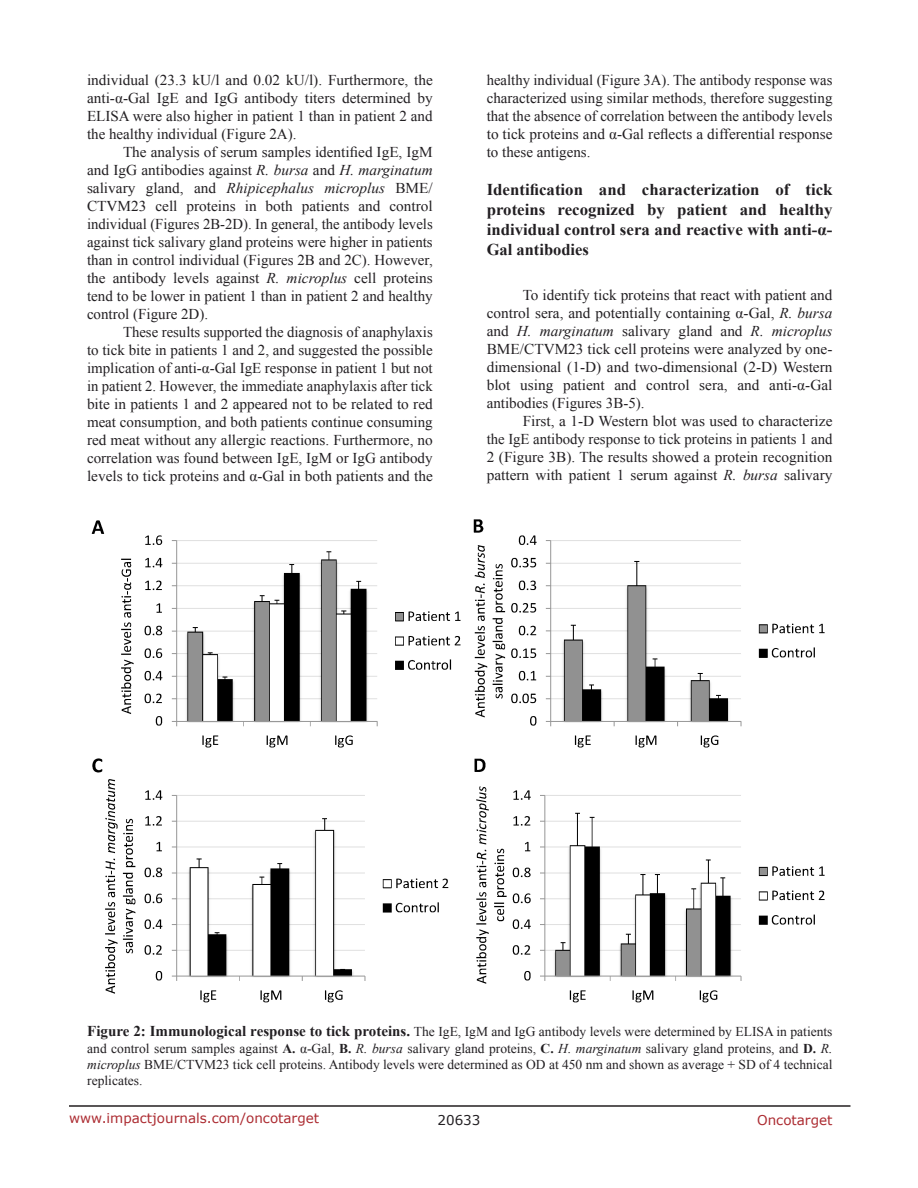
<style>
.page{position:relative;width:918px;height:1188px;background:#fff}
.page>*{position:absolute;margin:0;border:0;box-sizing:border-box;transform-origin:0 0}
.SubHeading{font:700 16.5px/19.8px "Times New Roman";color:#221f22;text-align:justify}
.BodyText{font:15px/18px "Times New Roman";color:#221f22;text-align:justify}
.FigureText{font:13.5px/16.2px "Times New Roman";color:#221f22;text-align:justify}
.t1{font:13.5px "Verdana";color:#ac2b31}
.t2{font:13.5px "Verdana";color:#221f22}
.s1{font-style:italic}
.s2{font-weight:700;font-size:15px}
.s3{font-weight:700}
</style>
<div class="page">
<hr style="left:69px;top:1105px;width:781px;height:2px;background:#231f20">
<img style="left:91px;top:519px;width:734px;height:484px">
<p class="BodyText" style="left:87px;top:71px;width:347px">individual (23.3 kU/l and 0.02 kU/l). Furthermore, the anti-α-Gal IgE and IgG antibody titers determined by ELISA were also higher in patient 1 than in patient 2 and the healthy individual (Figure 2A).</p>
<p class="BodyText" style="left:87px;top:143px;width:347px;text-indent:36px">The analysis of serum samples identified IgE, IgM and IgG antibodies against <span class="s1">R. bursa</span> and <span class="s1">H. marginatum </span>salivary gland, and <span class="s1">Rhipicephalus microplus</span> BME/ CTVM23 cell proteins in both patients and control individual (Figures 2B-2D). In general, the antibody levels against tick salivary gland proteins were higher in patients than in control individual (Figures 2B and 2C). However, the antibody levels against <span class="s1">R. microplus</span> cell proteins tend to be lower in patient 1 than in patient 2 and healthy control (Figure 2D).</p>
<p class="BodyText" style="left:87px;top:323px;width:347px;text-indent:36px">These results supported the diagnosis of anaphylaxis to tick bite in patients 1 and 2, and suggested the possible implication of anti-α-Gal IgE response in patient 1 but not in patient 2. However, the immediate anaphylaxis after tick bite in patients 1 and 2 appeared not to be related to red meat consumption, and both patients continue consuming red meat without any allergic reactions. Furthermore, no correlation was found between IgE, IgM or IgG antibody levels to tick proteins and α-Gal in both patients and the</p>
<p class="BodyText" style="left:487px;top:71px;width:347px">healthy individual (Figure 3A). The antibody response was characterized using similar methods, therefore suggesting that the absence of correlation between the antibody levels to tick proteins and α-Gal reflects a differential response to these antigens.</p>
<p class="SubHeading" style="left:487px;top:179px;width:347px">Identification and characterization of tick proteins recognized by patient and healthy individual control sera and reactive with anti-α-Gal antibodies</p>
<p class="BodyText" style="left:487px;top:285px;width:347px;text-indent:36px">To identify tick proteins that react with patient and control sera, and potentially containing α-Gal, <span class="s1">R. bursa </span>and <span class="s1">H. marginatum</span> salivary gland and <span class="s1">R. microplus </span>BME/CTVM23 tick cell proteins were analyzed by one&shy;dimensional (1-D) and two-dimensional (2-D) Western blot using patient and control sera, and anti-α-Gal antibodies (Figures 3B-5).</p>
<p class="BodyText" style="left:487px;top:411px;width:347px;text-indent:36px">First, a 1-D Western blot was used to characterize the IgE antibody response to tick proteins in patients 1 and 2 (Figure 3B). The results showed a protein recognition pattern with patient 1 serum against <span class="s1">R. bursa</span> salivary</p>
<p class="FigureText" style="left:87px;top:1024px;width:747px"><span class="s2">Figure 2: Immunological response to tick proteins.</span> The IgE, IgM and IgG antibody levels were determined by ELISA in patients and control serum samples against <span class="s3">A.</span> α-Gal, <span class="s3">B.</span> <span class="s1">R. bursa</span> salivary gland proteins, <span class="s3">C.</span> <span class="s1">H. marginatum</span> salivary gland proteins, and <span class="s3">D.</span> <span class="s1">R. microplus</span> BME/CTVM23 tick cell proteins. Antibody levels were determined as OD at 450 nm and shown as average + SD of 4 technical replicates.</p>
<p class="t1" style="left:69px;top:1109px;width:252px">www.impactjournals.com/oncotarget</p>
<p class="t2" style="left:438px;top:1111px;width:44px">20633</p>
<p class="t1" style="left:757px;top:1111px;width:77px">Oncotarget</p>
</div>
